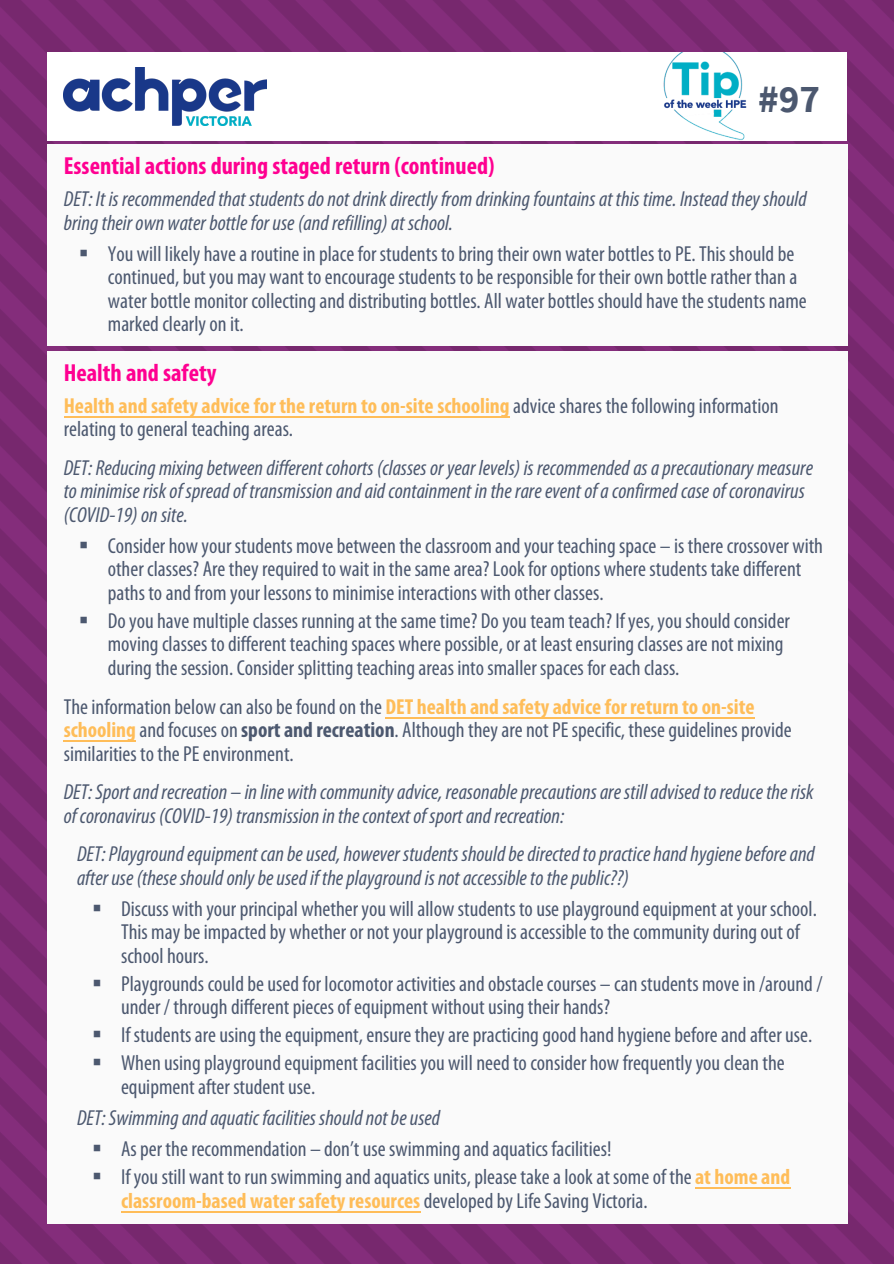
<style>
.page{position:relative;width:894px;height:1264px;background:#fff}
.page>*{position:absolute;margin:0;border:0;box-sizing:border-box;transform-origin:0 0}
.t1{font:700 39px "Source Sans Pro";color:#4c586f}
.t2{font:700 condensed 24.75px "Myriad Pro";color:#ff0091}
.t3{font:condensed 21.75px/23.5px "Myriad Pro";color:#4c586f}
.t4{font:italic condensed 21.75px/23.5px "Myriad Pro";color:#4c586f}
.s1{font-weight:700;color:#ffbd59}
.s2{font-weight:700}
</style>
<div class="page">
<div style="left:0;top:0;width:893px;height:1263px;background:#7e2b75"></div>
<div style="left:47px;top:52px;width:799px;height:89px;background:#fff"></div>
<div style="left:47px;top:144px;width:800px;height:202px;background:#fafafa"></div>
<img style="left:64px;top:67px;width:202px;height:59px">
<img style="left:663px;top:52px;width:83px;height:88px">
<div style="left:47px;top:351px;width:800px;height:872px;background:#fafafa"></div>
<hr style="left:64px;top:740px;width:72px;height:1px;background:#ffbd59">
<hr style="left:385px;top:717px;width:369px;height:1px;background:#ffbd59">
<hr style="left:64px;top:416px;width:445px;height:1px;background:#ffbd59">
<hr style="left:121px;top:1210px;width:299px;height:2px;background:#ffbd59">
<hr style="left:695px;top:1187px;width:95px;height:1px;background:#ffbd59">
<h1 class="t1" style="left:758px;top:72px;width:63px">#97</h1>
<p class="t2" style="left:64px;top:151px;width:432px">Essential actions during staged return (continued)</p>
<p class="t4" style="left:64px;top:187px;width:744px">DET: It is recommended that students do not drink directly from drinking fountains at this time. Instead they should bring their own water bottle for use (and refilling) at school.</p>
<p class="t3" style="left:108px;top:242px;width:700px;text-indent:-29px">▪ You will likely have a routine in place for students to bring their own water bottles to PE. This should be continued, but you may want to encourage students to be responsible for their own bottle rather than a water bottle monitor collecting and distributing bottles. All water bottles should have the students name marked clearly on it.</p>
<p class="t2" style="left:64px;top:357px;width:154px">Health and safety</p>
<p class="t3" style="left:64px;top:394px;width:716px"><span class="s1">Health and safety advice for the return to on-site schooling</span> advice shares the following information relating to general teaching areas.</p>
<p class="t4" style="left:64px;top:456px;width:750px">DET: Reducing mixing between different cohorts (classes or year levels) is recommended as a precautionary measure to minimise risk of spread of transmission and aid containment in the rare event of a confirmed case of coronavirus (COVID-19) on site.</p>
<p class="t3" style="left:108px;top:533px;width:716px;text-indent:-29px">▪ Consider how your students move between the classroom and your teaching space – is there crossover with other classes? Are they required to wait in the same area? Look for options where students take different paths to and from your lessons to minimise interactions with other classes.</p>
<p class="t3" style="left:108px;top:608px;width:683px;text-indent:-29px">▪ Do you have multiple classes running at the same time? Do you team teach? If yes, you should consider moving classes to different teaching spaces where possible, or at least ensuring classes are not mixing during the session. Consider splitting teaching areas into smaller spaces for each class.</p>
<p class="t3" style="left:64px;top:694px;width:729px">The information below can also be found on the <span class="s1">DET health and safety advice for return to on-site schooling</span> and focuses on <span class="s2">sport and recreation</span>. Although they are not PE specific, these guidelines provide similarities to the PE environment.</p>
<p class="t4" style="left:64px;top:779px;width:751px">DET: Sport and recreation – in line with community advice, reasonable precautions are still advised to reduce the risk of coronavirus (COVID-19) transmission in the context of sport and recreation:</p>
<p class="t4" style="left:77px;top:842px;width:739px">DET: Playground equipment can be used, however students should be directed to practice hand hygiene before and after use (these should only be used if the playground is not accessible to the public??)</p>
<p class="t3" style="left:121px;top:896px;width:697px;text-indent:-29px">▪ Discuss with your principal whether you will allow students to use playground equipment at your school.<br>This may be impacted by whether or not your playground is accessible to the community during out of school hours.</p>
<p class="t3" style="left:121px;top:971px;width:702px;text-indent:-29px">▪ Playgrounds could be used for locomotor activities and obstacle courses – can students move in /around / under / through different pieces of equipment without using their hands?</p>
<p class="t3" style="left:92px;top:1023px;width:721px">▪ If students are using the equipment, ensure they are practicing good hand hygiene before and after use.</p>
<p class="t3" style="left:121px;top:1051px;width:665px;text-indent:-29px">▪ When using playground equipment facilities you will need to consider how frequently you clean the equipment after student use.</p>
<p class="t4" style="left:77px;top:1105px;width:364px">DET: Swimming and aquatic facilities should not be used</p>
<p class="t3" style="left:92px;top:1136px;width:520px">▪ As per the recommendation – don’t use swimming and aquatics facilities!</p>
<p class="t3" style="left:121px;top:1164px;width:670px;text-indent:-29px">▪ If you still want to run swimming and aquatics units, please take a look at some of the <span class="s1">at home and classroom-based water safety resources</span> developed by Life Saving Victoria.</p>
</div>
